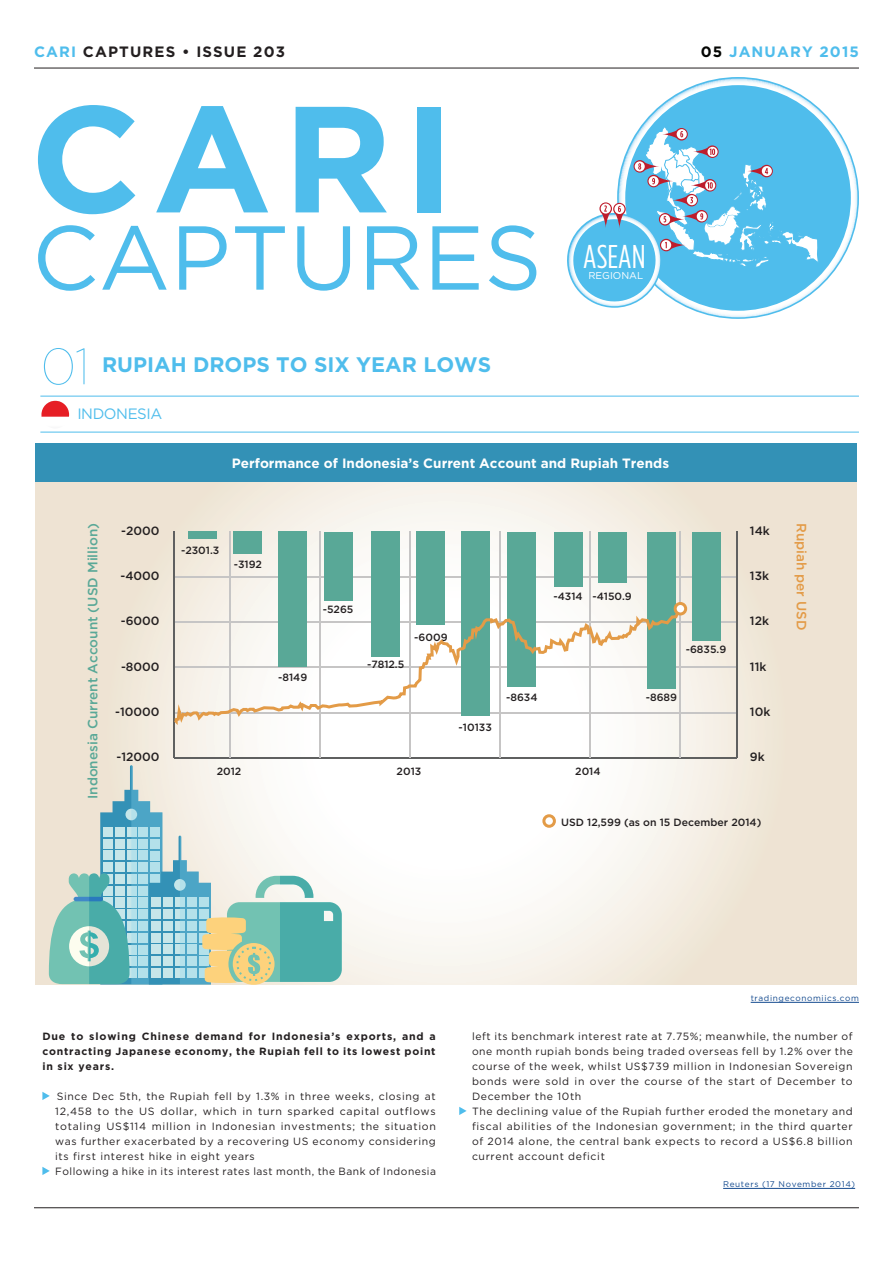
<style>
.page{position:relative;width:893px;height:1263px;background:#fff}
.page>*{position:absolute;margin:0;border:0;box-sizing:border-box;transform-origin:0 0}
.t1{font:700 150.9px "Gotham HTF";color:#4fbdec}
.t2{font:90.45px "Gotham HTF";color:#4fbdec}
.t3{font:100 51px "Gotham HTF";color:#4fbdec}
.t4{font:condensed 32.85px "Gotham HTF";color:#fff}
.t5{font:700 21px "Gotham HTF";color:#4fbdec}
.t6{font:700 15px "Gotham HTF";letter-spacing:.075em;color:#231f20}
.t7{font:700 15px "Gotham HTF";letter-spacing:.075em;color:#4fbdec}
.t8{font:15px "Gotham HTF";letter-spacing:-.03em;color:#4fbdec}
.t9{font:700 13.5px "Gotham HTF";color:#fff}
.t10{font:500 13.5px "Gotham HTF";color:#59a897}
.t11{font:500 13.5px "Gotham HTF";color:#e39b47}
.t12{font:500 12px "Gotham HTF";color:#231f20}
.t13{font:10.5px/15px "Gotham HTF";letter-spacing:.06em;color:#231f20}
.t14{font:700 10.5px/15px "Gotham HTF";letter-spacing:.075em;color:#231f20;text-align:justify}
.t15{font:500 10.5px "Gotham HTF";color:#231f20}
.t16{font:9.9px "Gotham HTF";color:#fff}
.t17{font:8.25px "Gotham HTF";letter-spacing:.075em;color:#12498e}
.s1{color:#4fbdec}
.s2{color:#040503}
</style>
<div class="page">
<svg style="left:641px;top:77px;width:218px;height:242px"></svg>
<div style="left:625px;top:85px;width:226px;height:226px;background:#4fbdec;border-radius:50%"></div>
<hr style="left:34px;top:1207px;width:825px;height:1px;background:#231f20">
<hr style="left:34px;top:68px;width:825px;height:1px;background:#231f20">
<svg style="left:42px;top:1092px;width:8px;height:8px"></svg>
<svg style="left:42px;top:1167px;width:8px;height:8px"></svg>
<hr style="left:40px;top:432px;width:819px;height:1px;background:#4fbdec">
<hr style="left:40px;top:396px;width:819px;height:1px;background:#4fbdec">
<hr style="left:723px;top:1188px;width:132px;height:1px;background:#12498e">
<svg style="left:459px;top:1107px;width:8px;height:8px"></svg>
<svg style="left:567px;top:126px;width:252px;height:182px"></svg>
<svg style="left:41px;top:401px;width:28px;height:16px"></svg>
<hr style="left:751px;top:1002px;width:108px;height:1px;background:#12498e">
<svg style="left:35px;top:482px;width:821px;height:502px"></svg>
<div style="left:35px;top:443px;width:821px;height:39px;background:#3391b6"></div>
<hr style="left:174px;top:576px;width:563px;height:2px;background:#c6c5c5">
<hr style="left:174px;top:621px;width:563px;height:2px;background:#c6c5c5">
<hr style="left:174px;top:667px;width:563px;height:1px;background:#c6c5c5">
<hr style="left:174px;top:712px;width:563px;height:1px;background:#c6c5c5">
<hr style="left:174px;top:757px;width:563px;height:1px;background:#5f6060">
<hr style="left:230px;top:531px;width:1px;height:227px;background:#c6c5c5">
<hr style="left:320px;top:531px;width:1px;height:227px;background:#c6c5c5">
<hr style="left:410px;top:531px;width:1px;height:227px;background:#c6c5c5">
<hr style="left:500px;top:531px;width:1px;height:227px;background:#c6c5c5">
<hr style="left:590px;top:531px;width:1px;height:227px;background:#c6c5c5">
<hr style="left:680px;top:531px;width:1px;height:227px;background:#c6c5c5">
<hr style="left:737px;top:531px;width:1px;height:227px;background:#5f6060">
<hr style="left:174px;top:531px;width:1px;height:227px;background:#5f6060">
<div style="left:188px;top:532px;width:28px;height:7px;background:#59a897"></div>
<div style="left:234px;top:532px;width:28px;height:22px;background:#59a897"></div>
<div style="left:279px;top:532px;width:28px;height:135px;background:#59a897"></div>
<div style="left:324px;top:532px;width:28px;height:68px;background:#59a897"></div>
<div style="left:554px;top:532px;width:28px;height:54px;background:#59a897"></div>
<div style="left:598px;top:532px;width:28px;height:50px;background:#59a897"></div>
<div style="left:371px;top:532px;width:29px;height:125px;background:#59a897"></div>
<div style="left:417px;top:532px;width:28px;height:93px;background:#59a897"></div>
<div style="left:461px;top:532px;width:28px;height:184px;background:#59a897"></div>
<div style="left:647px;top:532px;width:29px;height:156px;background:#59a897"></div>
<div style="left:692px;top:532px;width:28px;height:108px;background:#59a897"></div>
<div style="left:508px;top:532px;width:28px;height:154px;background:#59a897"></div>
<svg style="left:585px;top:606px;width:98px;height:42px"></svg>
<svg style="left:171px;top:616px;width:421px;height:113px"></svg>
<div style="left:675px;top:603px;width:11px;height:11px;background:#fff;border-radius:50%"></div>
<div style="left:674px;top:602px;width:13px;height:13px;border:3px solid #e39b47;border-radius:50%"></div>
<div style="left:544px;top:816px;width:10px;height:10px;background:#fff;border-radius:50%"></div>
<div style="left:542px;top:814px;width:14px;height:14px;border:3px solid #e39b47;border-radius:50%"></div>
<svg style="left:49px;top:765px;width:293px;height:219px"></svg>
<h3 class="t6" style="left:34px;top:43px;width:253px"><span class="s1">CARI</span> CAPTURES • ISSUE 203</h3>
<h1 class="t1" style="left:30px;top:72px;width:426px">CARI</h1>
<h2 class="t2" style="left:32px;top:208px;width:512px">CAPTURES</h2>
<h3 class="t3" style="left:40px;top:339px;width:52px">01</h3>
<h3 class="t5" style="left:102px;top:352px;width:391px">Rupiah Drops to Six Year Lows</h3>
<h3 class="t8" style="left:77px;top:405px;width:86px">INDONESIA</h3>
<h3 class="t4" style="left:583px;top:239px;width:64px">ASEAN</h3>
<p class="t16" style="left:588px;top:270px;width:56px">REGIONAL</p>
<p class="t9" style="left:232px;top:455px;width:439px">Performance of Indonesia’s Current Account and Rupiah Trends</p>
<h3 class="t7" style="left:701px;top:43px;width:160px"><span class="s2">05</span> JANUARY 2015</h3>
<p class="t10" style="left:85px;top:799px;width:278px;rotate:-90deg">Indonesia Current Account (USD Million)</p>
<p class="t11" style="left:809px;top:523px;width:109px;rotate:90deg">Rupiah per USD</p>
<p class="t12" style="left:750px;top:524px;width:21px">14k</p>
<p class="t12" style="left:750px;top:569px;width:21px">13k</p>
<p class="t12" style="left:750px;top:614px;width:21px">12k</p>
<p class="t12" style="left:750px;top:659px;width:18px">11k</p>
<p class="t12" style="left:750px;top:704px;width:22px">10k</p>
<p class="t12" style="left:750px;top:749px;width:16px">9k</p>
<p class="t12" style="left:121px;top:524px;width:40px">-2000</p>
<p class="t12" style="left:120px;top:569px;width:41px">-4000</p>
<p class="t12" style="left:121px;top:614px;width:40px">-6000</p>
<p class="t12" style="left:121px;top:659px;width:40px">-8000</p>
<p class="t12" style="left:115px;top:704px;width:46px">-10000</p>
<p class="t12" style="left:117px;top:749px;width:45px">-12000</p>
<p class="t15" style="left:181px;top:544px;width:40px">-2301.3</p>
<p class="t15" style="left:234px;top:558px;width:30px">-3192</p>
<p class="t15" style="left:553px;top:590px;width:80px">-4314 -4150.9</p>
<p class="t15" style="left:323px;top:603px;width:32px">-5265</p>
<p class="t15" style="left:414px;top:631px;width:35px">-6009</p>
<p class="t15" style="left:686px;top:643px;width:42px">-6835.9</p>
<p class="t15" style="left:367px;top:658px;width:39px">-7812.5</p>
<p class="t15" style="left:278px;top:671px;width:31px">-8149</p>
<p class="t15" style="left:506px;top:691px;width:33px">-8634</p>
<p class="t15" style="left:646px;top:691px;width:33px">-8689</p>
<p class="t15" style="left:459px;top:721px;width:35px">-10133</p>
<p class="t15" style="left:217px;top:765px;width:26px">2012</p>
<p class="t15" style="left:397px;top:765px;width:26px">2013</p>
<p class="t15" style="left:575px;top:765px;width:27px">2014</p>
<p class="t15" style="left:561px;top:816px;width:202px">USD 12,599 (as on 15 December 2014)</p>
<p class="t14" style="left:42px;top:1028px;width:395px">Due to slowing Chinese demand for Indonesia’s exports, and a contracting Japanese economy, the Rupiah fell to its lowest point in six years.</p>
<p class="t13" style="left:55px;top:1089px;width:382px">Since Dec 5th, the Rupiah fell by 1.3% in three weeks, closing at 12,458 to the US dollar, which in turn sparked capital outflows totaling US$114 million in Indonesian investments; the situation was further exacerbated by a recovering US economy considering its first interest hike in eight years<br>Following a hike in its interest rates last month, the Bank of Indonesia</p>
<p class="t17" style="left:751px;top:994px;width:110px">tradingeconomiics.com</p>
<p class="t13" style="left:472px;top:1029px;width:382px">left its benchmark interest rate at 7.75%; meanwhile, the number of one month rupiah bonds being traded overseas fell by 1.2% over the course of the week, whilst US$739 million in Indonesian Sovereign bonds were sold in over the course of the start of December to December the 10th<br>The declining value of the Rupiah further eroded the monetary and fiscal abilities of the Indonesian government; in the third quarter of 2014 alone, the central bank expects to record a US$6.8 billion current account deficit</p>
<p class="t17" style="left:723px;top:1180px;width:133px">Reuters (17 November 2014)</p>
</div>
